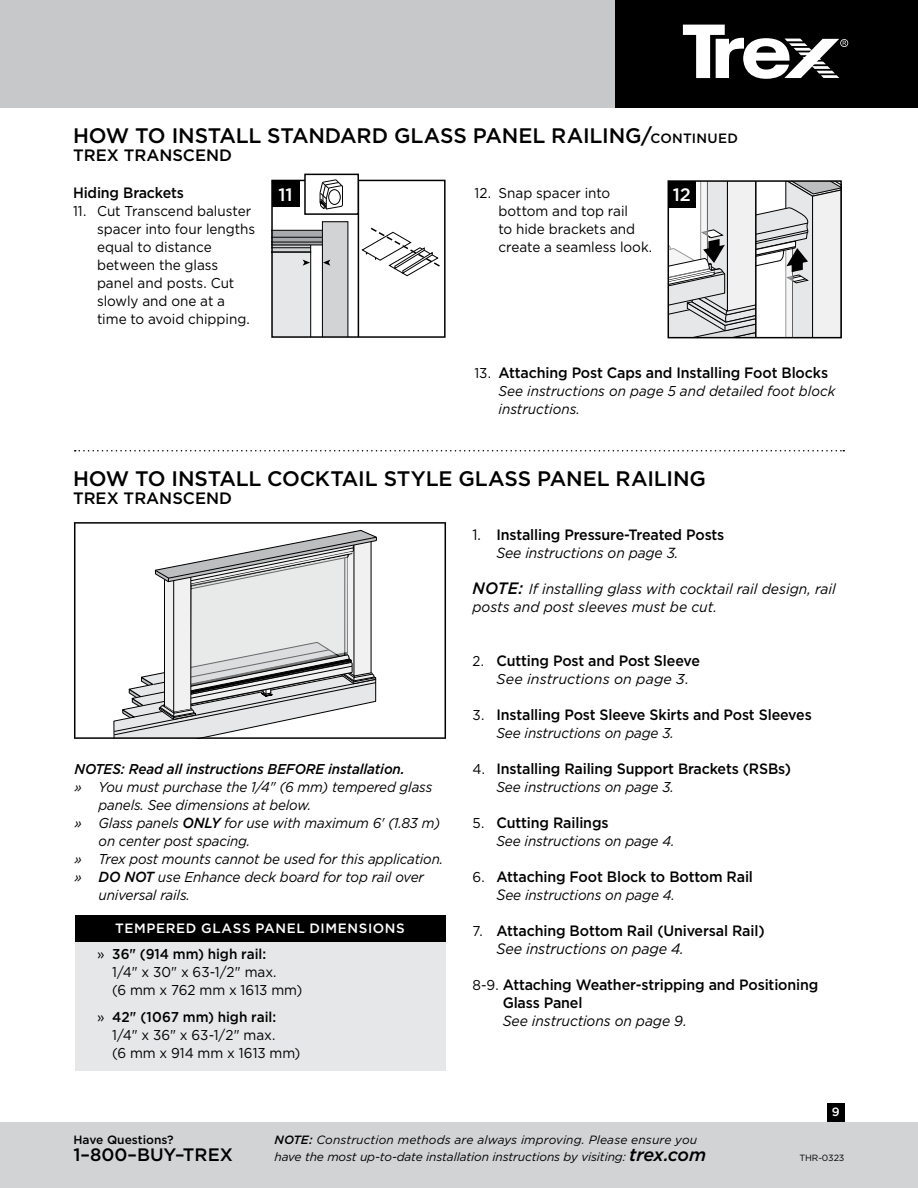
<style>
.page{position:relative;width:918px;height:1188px;background:#fff}
.page>*{position:absolute;margin:0;border:0;box-sizing:border-box;transform-origin:0 0}
.t1{font:500 21px "Gotham";letter-spacing:-.01em;color:#000}
.t2{font:500 18px "Gotham";color:#000}
.t3{font:500 18px "Gotham";color:#fff}
.t4{font:500 16.5px "Gotham";color:#000}
.t5{font:500 15px/18px "Gotham";letter-spacing:-.01em;color:#000;scale:.95 1}
.t6{font:italic 14.7px/18px "Gotham";color:#000;scale:.95 1}
.t7{font:14.25px/18px "Gotham";color:#000;scale:.95 1}
.t8{font:italic 14.25px "Gotham";letter-spacing:-.01em;color:#000;scale:.94 1}
.t9{font:italic 14.25px/18px "Gotham";letter-spacing:-.01em;color:#000;scale:.95 1}
.t10{font:italic 500 14.25px "Gotham";letter-spacing:-.01em;color:#000;scale:.95 1}
.t11{font:italic 14.25px "Gotham";letter-spacing:-.01em;color:#000}
.t12{font:500 13.5px "Gotham";letter-spacing:.045em;color:#fff}
.t13{font:italic 12px "Gotham";letter-spacing:-.01em;color:#000}
.t14{font:italic 12px "Gotham";letter-spacing:.01em;color:#000}
.t15{font:500 12px "Gotham";color:#000}
.t16{font:500 12px "Gotham";color:#fff}
.t17{font:9px "Gotham";letter-spacing:-.01em;color:#000}
.s1{font-size:13.5px}
.s2{font-weight:400;font-size:14.25px}
.s3{font-weight:500;font-size:14.7px}
.s4{font-weight:500}
.s5{font-weight:400}
.s6{font-weight:500;font-size:16.5px}
.s7{font-size:15px}
.s8{font-weight:400;font-style:italic}
.s9{font-weight:500;font-size:18px}
</style>
<div class="page">
<div style="left:0;top:0;width:918px;height:108px;background:#c7c8ca"></div>
<div style="left:615px;top:0;width:303px;height:108px;background:#000"></div>
<svg style="left:683px;top:25px;width:165px;height:54px"></svg>
<div style="left:0;top:1122px;width:918px;height:66px;background:#d1d3d4"></div>
<div style="left:827px;top:1103px;width:18px;height:19px;background:#000"></div>
<svg style="left:361px;top:227px;width:79px;height:50px"></svg>
<svg style="left:274px;top:221px;width:74px;height:114px"></svg>
<div style="left:271px;top:180px;width:175px;height:158px;border:2px solid #000"></div>
<div style="left:272px;top:180px;width:28px;height:27px;background:#000"></div>
<hr style="left:358px;top:180px;width:1px;height:157px;background:#000">
<div style="left:305px;top:174px;width:53px;height:40px;background:#fff"></div>
<div style="left:304px;top:174px;width:55px;height:41px;border:2px solid #000"></div>
<svg style="left:319px;top:179px;width:24px;height:31px"></svg>
<svg style="left:671px;top:183px;width:168px;height:152px"></svg>
<div style="left:668px;top:180px;width:174px;height:158px;border:2px solid #000"></div>
<div style="left:668px;top:181px;width:28px;height:27px;background:#000"></div>
<hr style="left:755px;top:181px;width:2px;height:157px;background:#000">
<svg style="left:75px;top:450px;width:769px;height:2px"></svg>
<div style="left:75px;top:915px;width:371px;height:27px;background:#000"></div>
<div style="left:75px;top:942px;width:371px;height:129px;background:#e6e7e8"></div>
<svg style="left:74px;top:522px;width:372px;height:217px"></svg>
<h1 class="t1" style="left:73px;top:122px;width:666px">HOW TO INSTALL STANDARD GLASS PANEL RAILING/<span class="s1">CONTINUED</span></h1>
<p class="t4" style="left:73px;top:144px;width:161px">TREX TRANSCEND</p>
<p class="t5" style="left:73px;top:184px;width:118px">Hiding Brackets</p>
<p class="t7" style="left:97px;top:202px;width:168px;text-indent:-24px">11. Cut Transcend baluster spacer into four lengths equal to distance between the glass panel and posts. Cut slowly and one at a time to avoid chipping.</p>
<p class="t7" style="left:499px;top:184px;width:163px;text-indent:-24px">12. Snap spacer into bottom and top rail<br>to hide brackets and create a seamless look.</p>
<p class="t3" style="left:279px;top:182px;width:16px">11</p>
<p class="t3" style="left:673px;top:183px;width:20px">12</p>
<p class="t5" style="left:475px;top:364px;width:374px"><span class="s2">13.</span> Attaching Post Caps and Installing Foot Blocks</p>
<p class="t9" style="left:499px;top:382px;width:356px">See instructions on page 5 and detailed foot block instructions.</p>
<h1 class="t1" style="left:73px;top:465px;width:634px">HOW TO INSTALL COCKTAIL STYLE GLASS PANEL RAILING</h1>
<p class="t4" style="left:73px;top:488px;width:161px">TREX TRANSCEND</p>
<p class="t10" style="left:75px;top:760px;width:349px">NOTES: Read all instructions BEFORE installation.</p>
<p class="t8" style="left:75px;top:778px;width:382px">» You must purchase the 1/4" (6 mm) tempered glass</p>
<p class="t8" style="left:99px;top:796px;width:228px">panels. See dimensions at below.</p>
<p class="t8" style="left:75px;top:814px;width:390px">» Glass panels <span class="s3">ONLY</span> for use with maximum 6' (1.83 m)</p>
<p class="t8" style="left:99px;top:832px;width:163px">on center post spacing.</p>
<p class="t8" style="left:75px;top:850px;width:394px">» Trex post mounts cannot be used for this application.</p>
<p class="t8" style="left:75px;top:868px;width:373px">» <span class="s3">DO NOT</span> use Enhance deck board for top rail over</p>
<p class="t9" style="left:99px;top:886px;width:98px">universal rails.</p>
<p class="t12" style="left:115px;top:919px;width:291px">TEMPERED GLASS PANEL DIMENSIONS</p>
<p class="t7" style="left:112px;top:945px;width:201px;text-indent:-15px">» <span class="s4">36" (914 mm) high rail:<br></span>1/4" x 30" x 63-1/2" max.<br>(6 mm x 762 mm x 1613 mm)</p>
<p class="t7" style="left:112px;top:1008px;width:200px;text-indent:-15px">» <span class="s4">42" (1067 mm) high rail:<br></span>1/4" x 36" x 63-1/2" max.<br>(6 mm x 914 mm x 1613 mm)</p>
<p class="t5" style="left:473px;top:526px;width:267px"><span class="s5">1.</span> Installing Pressure-Treated Posts</p>
<p class="t6" style="left:497px;top:543px;width:193px">See instructions on page 3.</p>
<p class="t6" style="left:473px;top:579px;width:384px"><span class="s6">NOTE:</span> If installing glass with cocktail rail design, rail posts and post sleeves must be cut.</p>
<p class="t5" style="left:473px;top:652px;width:241px"><span class="s2">2.</span> Cutting Post and Post Sleeve</p>
<p class="t11" style="left:497px;top:670px;width:194px">See instructions on page 3.</p>
<p class="t5" style="left:473px;top:706px;width:359px"><span class="s2">3.</span> Installing Post Sleeve Skirts and Post Sleeves</p>
<p class="t9" style="left:497px;top:724px;width:188px">See instructions on page 3.</p>
<p class="t5" style="left:473px;top:760px;width:337px"><span class="s2">4.</span> Installing Railing Support Brackets (RSBs)</p>
<p class="t9" style="left:497px;top:778px;width:188px">See instructions on page 3.</p>
<p class="t5" style="left:473px;top:814px;width:145px"><span class="s2">5.</span> Cutting Railings</p>
<p class="t9" style="left:497px;top:832px;width:189px">See instructions on page 4.</p>
<p class="t5" style="left:473px;top:868px;width:297px"><span class="s2">6.</span> Attaching Foot Block to Bottom Rail</p>
<p class="t9" style="left:497px;top:886px;width:189px"><span class="s7">S</span>ee instructions on page 4.</p>
<p class="t5" style="left:497px;top:922px;width:284px;text-indent:-24px"><span class="s2">7.</span> Attaching Bottom Rail (Universal Rail)<br><span class="s8">See instructions on page 4.</span></p>
<p class="t5" style="left:503px;top:976px;width:334px;text-indent:-30px"><span class="s2">8-9.</span> Attaching Weather-stripping and Positioning<br>Glass Panel</p>
<p class="t6" style="left:503px;top:1011px;width:195px">See instructions on page 9.</p>
<p class="t16" style="left:832px;top:1104px;width:9px">9</p>
<p class="t15" style="left:74px;top:1131px;width:102px">Have Questions?</p>
<p class="t14" style="left:274px;top:1132px;width:424px"><span class="s4">NOTE:</span> Construction methods are always improving. Please ensure you</p>
<p class="t2" style="left:74px;top:1143px;width:161px">1–800–BUY–TREX</p>
<p class="t13" style="left:274px;top:1149px;width:433px">have the most up-to-date installation instructions by visiting: <span class="s9">trex.com</span></p>
<p class="t17" style="left:800px;top:1152px;width:46px">THR-0323</p>
</div>
